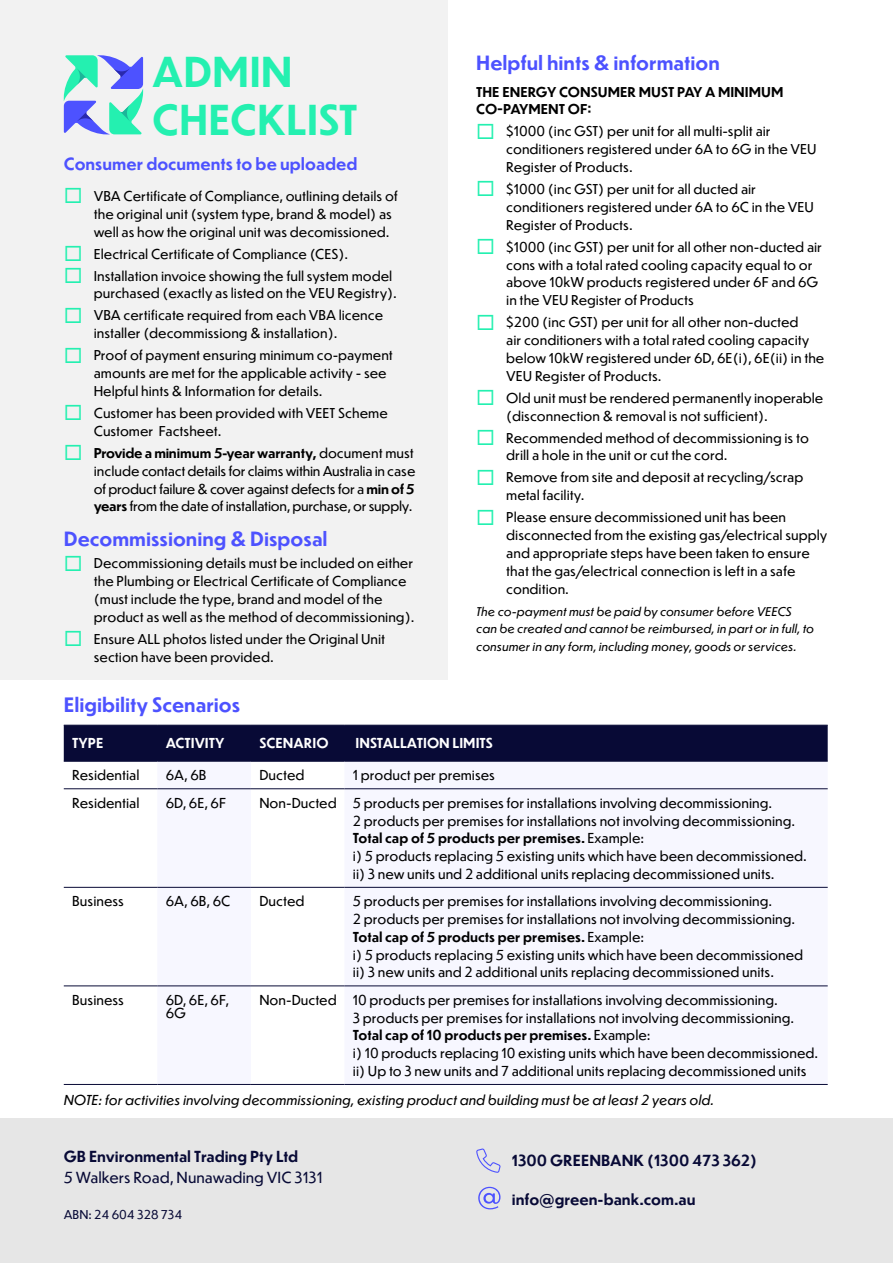
<style>
.page{position:relative;width:893px;height:1263px;background:#fff}
.page>*{position:absolute;margin:0;border:0;box-sizing:border-box;transform-origin:0 0}
.t1{font:700 40.5px/47.7px "Dunbar Text";color:#24f0b0}
.t2{font:700 19.5px "Dunbar Text";color:#4d52ff}
.t3{font:700 19.35px "Dunbar Text";color:#4d52ff}
.t4{font:700 16.5px "Dunbar Text";color:#4d52ff}
.t5{font:700 15px "Dunbar Text";color:#080a36}
.t6{font:15px "Dunbar Text";color:#080a36}
.t7{font:13.5px/17.7px "Dunbar Text";color:#000}
.t8{font:italic 13.5px "Dunbar Text";color:#000}
.t9{font:700 13.5px "Dunbar Text";color:#fff}
.t10{font:13.35px/17.9px "Dunbar Text";color:#000}
.t11{font:13.35px/17.9px "Dunbar Text";letter-spacing:-.02em;color:#000}
.t12{font:700 13.35px/17.9px "Dunbar Text";color:#000}
.t13{font:12px "Dunbar Text";color:#080a36}
.t14{font:italic 11.85px/17.9px "Dunbar Text";color:#000}
.s1{color:#24f0b0}
.s2{font-weight:700}
</style>
<div class="page">
<div style="left:0;top:1118px;width:893px;height:145px;background:#e6e6e6"></div>
<svg style="left:476px;top:1148px;width:24px;height:25px"></svg>
<svg style="left:478px;top:1187px;width:22px;height:22px"></svg>
<div style="left:0;top:0;width:447px;height:679px;background:#f2f2f2"></div>
<div style="left:64px;top:726px;width:764px;height:35px;background:#080a36"></div>
<svg style="left:157px;top:789px;width:671px;height:295px"></svg>
<hr style="left:64px;top:725px;width:93px;height:1px;background:#080a36">
<hr style="left:157px;top:725px;width:94px;height:1px;background:#080a36">
<hr style="left:251px;top:725px;width:93px;height:1px;background:#080a36">
<hr style="left:344px;top:725px;width:484px;height:1px;background:#080a36">
<hr style="left:64px;top:761px;width:93px;height:1px;background:#080a36">
<hr style="left:157px;top:761px;width:94px;height:1px;background:#080a36">
<hr style="left:251px;top:761px;width:93px;height:1px;background:#080a36">
<hr style="left:344px;top:761px;width:484px;height:1px;background:#080a36">
<hr style="left:64px;top:788px;width:93px;height:1px;background:#080a36">
<hr style="left:157px;top:788px;width:94px;height:1px;background:#080a36">
<hr style="left:251px;top:788px;width:93px;height:1px;background:#080a36">
<hr style="left:344px;top:788px;width:484px;height:1px;background:#080a36">
<hr style="left:64px;top:887px;width:93px;height:1px;background:#080a36">
<hr style="left:157px;top:887px;width:94px;height:1px;background:#080a36">
<hr style="left:251px;top:887px;width:93px;height:1px;background:#080a36">
<hr style="left:344px;top:887px;width:484px;height:1px;background:#080a36">
<hr style="left:64px;top:986px;width:93px;height:1px;background:#080a36">
<hr style="left:157px;top:986px;width:94px;height:1px;background:#080a36">
<hr style="left:251px;top:986px;width:93px;height:1px;background:#080a36">
<hr style="left:344px;top:986px;width:484px;height:1px;background:#080a36">
<hr style="left:64px;top:1084px;width:93px;height:1px;background:#080a36">
<hr style="left:157px;top:1084px;width:94px;height:1px;background:#080a36">
<hr style="left:251px;top:1084px;width:93px;height:1px;background:#080a36">
<hr style="left:344px;top:1084px;width:484px;height:1px;background:#080a36">
<svg style="left:64px;top:55px;width:79px;height:79px"></svg>
<h1 class="t1" style="left:152px;top:47px;width:207px">ADMIN<br>CHECKLIST</h1>
<p class="t4" style="left:64px;top:152px;width:295px">Consumer documents to be uploaded</p>
<p class="t10" style="left:94px;top:187px;width:306px;text-indent:-30px"><span class="s1">◻</span> VBA Certificate of Compliance, outlining details of the original unit (system type, brand &amp; model) as well as how the original unit was decomissioned.</p>
<p class="t10" style="left:64px;top:244px;width:286px"><span class="s1">◻</span> Electrical Certificate of Compliance (CES).</p>
<p class="t10" style="left:94px;top:266px;width:305px;text-indent:-30px"><span class="s1">◻</span> Installation invoice showing the full system model purchased (exactly as listed on the VEU Registry).</p>
<p class="t10" style="left:94px;top:306px;width:291px;text-indent:-30px"><span class="s1">◻</span> VBA certificate required from each VBA licence installer (decommissiong &amp; installation).</p>
<p class="t10" style="left:94px;top:346px;width:301px;text-indent:-30px"><span class="s1">◻</span> Proof of payment ensuring minimum co-payment amounts are met for the applicable activity - see<br>Helpful hints &amp; Information for details.</p>
<p class="t10" style="left:94px;top:404px;width:295px;text-indent:-30px"><span class="s1">◻</span> Customer has been provided with VEET Scheme<br>Customer Factsheet.</p>
<p class="t11" style="left:94px;top:443px;width:323px;text-indent:-30px"><span class="s1">◻</span> <span class="s2">Provide a minimum 5-year warranty,</span> document must include contact details for claims within Australia in case of product failure &amp; cover against defects for a <span class="s2">min of 5 years</span> from the date of installation, purchase, or supply.</p>
<h3 class="t3" style="left:64px;top:525px;width:265px">Decommissioning &amp; Disposal</h3>
<p class="t10" style="left:94px;top:554px;width:322px;text-indent:-30px"><span class="s1">◻</span> Decommissioning details must be included on either the Plumbing or Electrical Certificate of Compliance (must include the type, brand and model of the product as well as the method of decommissioning).</p>
<p class="t10" style="left:94px;top:629px;width:293px;text-indent:-30px"><span class="s1">◻</span> Ensure ALL photos listed under the Original Unit section have been provided.</p>
<h3 class="t3" style="left:476px;top:49px;width:245px">Helpful hints &amp; information</h3>
<p class="t12" style="left:476px;top:82px;width:309px">THE ENERGY CONSUMER MUST PAY A MINIMUM<br>CO-PAYMENT OF:</p>
<p class="t10" style="left:506px;top:122px;width:312px;text-indent:-30px"><span class="s1">◻</span> $1000 (inc GST) per unit for all multi-split air conditioners registered under 6A to 6G in the VEU<br>Register of Products.</p>
<p class="t10" style="left:506px;top:180px;width:309px;text-indent:-30px"><span class="s1">◻</span> $1000 (inc GST) per unit for all ducted air conditioners registered under 6A to 6C in the VEU<br>Register of Products.</p>
<p class="t10" style="left:506px;top:237px;width:317px;text-indent:-30px"><span class="s1">◻</span> $1000 (inc GST) per unit for all other non-ducted air cons with a total rated cooling capacity equal to or above 10kW products registered under 6F and 6G in the VEU Register of Products</p>
<p class="t10" style="left:506px;top:313px;width:320px;text-indent:-30px"><span class="s1">◻</span> $200 (inc GST) per unit for all other non-ducted<br>air conditioners with a total rated cooling capacity below 10kW registered under 6D, 6E(i), 6E(ii) in the VEU Register of Products.</p>
<p class="t10" style="left:506px;top:388px;width:319px;text-indent:-30px"><span class="s1">◻</span> Old unit must be rendered permanently inoperable (disconnection &amp; removal is not sufficient).</p>
<p class="t10" style="left:506px;top:428px;width:304px;text-indent:-30px"><span class="s1">◻</span> Recommended method of decommissioning is to drill a hole in the unit or cut the cord.</p>
<p class="t10" style="left:506px;top:468px;width:299px;text-indent:-30px"><span class="s1">◻</span> Remove from site and deposit at recycling/scrap metal facility.</p>
<p class="t10" style="left:506px;top:508px;width:323px;text-indent:-30px"><span class="s1">◻</span> Please ensure decommissioned unit has been disconnected from the existing gas/electrical supply and appropriate steps have been taken to ensure that the gas/electrical connection is left in a safe condition.</p>
<p class="t14" style="left:476px;top:602px;width:339px">The co-payment must be paid by consumer before VEECS can be created and cannot be reimbursed, in part or in full, to consumer in any form, including money, goods or services.</p>
<h2 class="t2" style="left:64px;top:691px;width:178px">Eligibility Scenarios</h2>
<p class="t9" style="left:72px;top:733px;width:33px">TYPE</p>
<p class="t9" style="left:166px;top:733px;width:60px">ACTIVITY</p>
<p class="t9" style="left:259px;top:733px;width:71px">SCENARIO</p>
<p class="t9" style="left:356px;top:733px;width:139px">INSTALLATION LIMITS</p>
<p class="t7" style="left:72px;top:766px;width:69px">Residential</p>
<p class="t7" style="left:166px;top:766px;width:42px">6A, 6B</p>
<p class="t7" style="left:259px;top:766px;width:47px">Ducted</p>
<p class="t7" style="left:353px;top:766px;width:144px">1 product per premises</p>
<p class="t7" style="left:72px;top:793px;width:69px">Residential</p>
<p class="t7" style="left:166px;top:793px;width:62px">6D, 6E, 6F</p>
<p class="t7" style="left:353px;top:793px;width:455px;text-indent:-94px">Non-Ducted 5 products per premises for installations involving decommissioning.<br>2 products per premises for installations not involving decommissioning.<br><span class="s2">Total cap of 5 products per premises.</span> Example:<br>i) 5 products replacing 5 existing units which have been decommissioned. ii) 3 new units und 2 additional units replacing decommissioned units.</p>
<p class="t7" style="left:72px;top:892px;width:53px">Business</p>
<p class="t7" style="left:166px;top:892px;width:66px">6A, 6B, 6C</p>
<p class="t7" style="left:259px;top:892px;width:47px">Ducted</p>
<p class="t7" style="left:353px;top:892px;width:452px">5 products per premises for installations involving decommissioning.<br>2 products per premises for installations not involving decommissioning.<br><span class="s2">Total cap of 5 products per premises.</span> Example:<br>i) 5 products replacing 5 existing units which have been decommissioned ii) 3 new units and 2 additional units replacing decommissioned units.</p>
<p class="t7" style="left:72px;top:990px;width:53px">Business</p>
<p class="t7" style="left:166px;top:993px;width:65px;line-height:13.5px">6D, 6E, 6F,<br>6G</p>
<p class="t7" style="left:353px;top:990px;width:467px;text-indent:-94px">Non-Ducted 10 products per premises for installations involving decommissioning.<br>3 products per premises for installations not involving decommissioning.<br><span class="s2">Total cap of 10 products per premises.</span> Example:<br>i) 10 products replacing 10 existing units which have been decommissioned. ii) Up to 3 new units and 7 additional units replacing decommissioned units</p>
<p class="t8" style="left:64px;top:1090px;width:652px">NOTE: for activities involving decommissioning, existing product and building must be at least 2 years old.</p>
<p class="t5" style="left:64px;top:1146px;width:236px">GB Environmental Trading Pty Ltd</p>
<p class="t6" style="left:64px;top:1167px;width:260px">5 Walkers Road, Nunawading VIC 3131</p>
<p class="t13" style="left:64px;top:1205px;width:120px">ABN: 24 604 328 734</p>
<p class="t5" style="left:512px;top:1149px;width:247px">1300 GREENBANK (1300 473 362)</p>
<p class="t5" style="left:512px;top:1188px;width:185px">info@green-bank.com.au</p>
</div>
